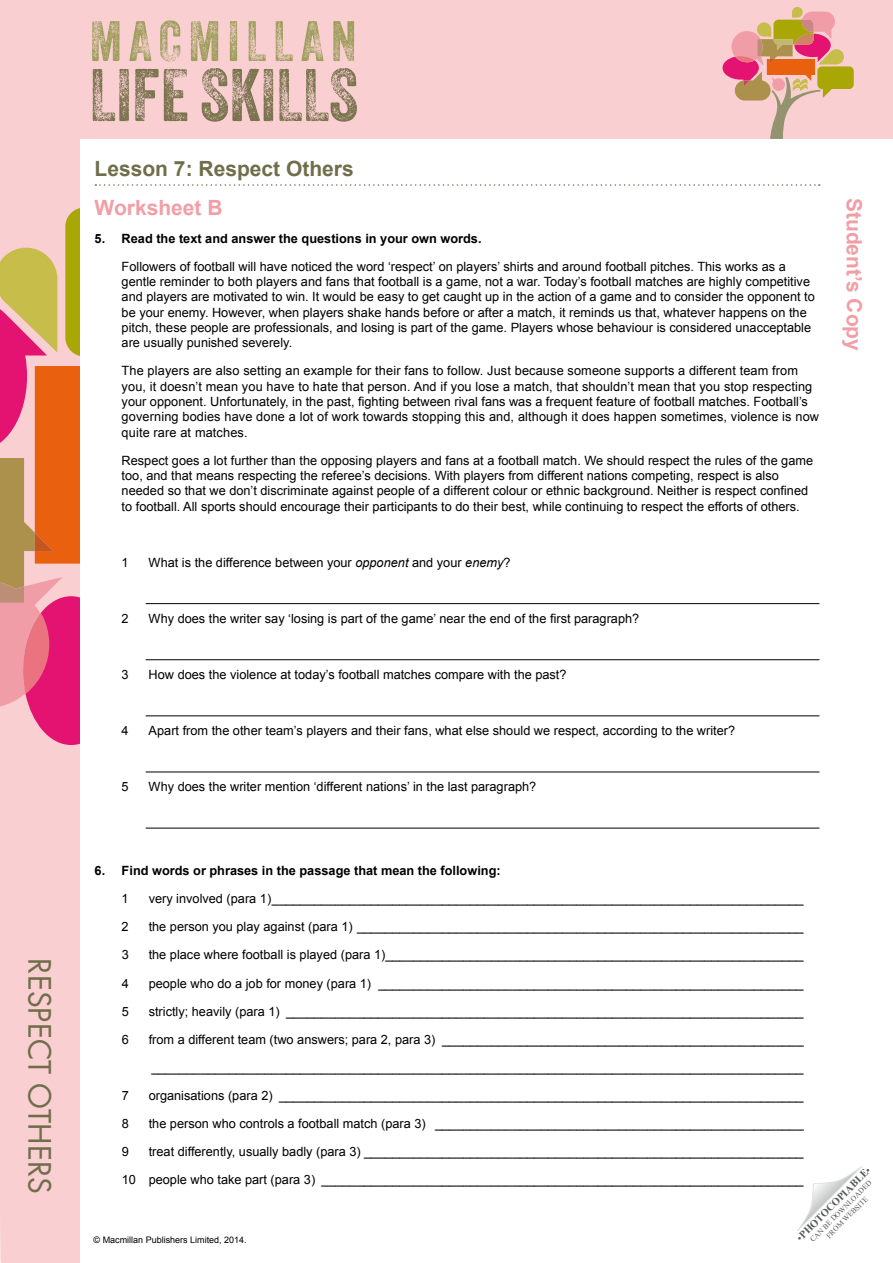
<style>
.page{position:relative;width:893px;height:1263px;background:#f9cfd2}
.page>*{position:absolute;margin:0;border:0;box-sizing:border-box;transform-origin:0 0}
.t1{font:72px "Veneer Three";color:#7a734d}
.t2{font:55.2px "Veneer Three";letter-spacing:.12em;color:#9e9e5c}
.t3{font:30px "Futura Std";color:#706e4a}
.t4{font:700 21px "Arial";color:#f29ea6}
.t5{font:700 21px "Arial";color:#706e4a}
.t6{font:12.75px/15.3px "Arial";color:#000}
.t7{font:700 12.75px "Arial";color:#000}
.t8{font:700 10.5px "Times New Roman";color:#595959}
.t9{font:9px "Arial";color:#000}
.t10{font:7.5px/9px "Times New Roman";color:#595959;text-align:center}
.s1{font-style:italic}
.s2{font-weight:400}
</style>
<div class="page">
<div style="left:81px;top:139px;width:811px;height:1124px;background:#fff"></div>
<svg style="left:797px;top:1166px;width:65px;height:65px"></svg>
<svg style="left:0;top:208px;width:205px;height:537px"></svg>
<svg style="left:723px;top:7px;width:131px;height:132px;background:#e3ad9a"></svg>
<hr style="left:146px;top:603px;width:673px;height:1px;background:#000">
<hr style="left:146px;top:659px;width:673px;height:1px;background:#000">
<hr style="left:146px;top:715px;width:673px;height:1px;background:#000">
<hr style="left:146px;top:772px;width:673px;height:1px;background:#000">
<hr style="left:146px;top:828px;width:673px;height:1px;background:#000">
<svg style="left:95px;top:184px;width:725px;height:2px"></svg>
<h3 class="t3" style="left:59px;top:958px;width:237px;rotate:90deg">respect others</h3>
<h2 class="t2" style="left:90px;top:8px;width:268px">MACMILLAN</h2>
<h1 class="t1" style="left:90px;top:51px;width:270px">LIFE SKILLS</h1>
<h3 class="t5" style="left:95px;top:155px;width:261px">Lesson 7: Respect Others</h3>
<h3 class="t4" style="left:95px;top:193px;width:129px">Worksheet B</h3>
<p class="t7" style="left:95px;top:230px;width:388px">5. Read the text and answer the questions in your own words.</p>
<p class="t6" style="left:122px;top:259px;width:695px">Followers of football will have noticed the word ‘respect’ on players’ shirts and around football pitches. This works as a gentle reminder to both players and fans that football is a game, not a war. Today’s football matches are highly competitive and players are motivated to win. It would be easy to get caught up in the action of a game and to consider the opponent to be your enemy. However, when players shake hands before or after a match, it reminds us that, whatever happens on the pitch, these people are professionals, and losing is part of the game. Players whose behaviour is considered unacceptable are usually punished severely.</p>
<p class="t6" style="left:122px;top:363px;width:699px">The players are also setting an example for their fans to follow. Just because someone supports a different team from you, it doesn’t mean you have to hate that person. And if you lose a match, that shouldn’t mean that you stop respecting your opponent. Unfortunately, in the past, fighting between rival fans was a frequent feature of football matches. Football’s governing bodies have done a lot of work towards stopping this and, although it does happen sometimes, violence is now quite rare at matches.</p>
<p class="t6" style="left:122px;top:453px;width:693px">Respect goes a lot further than the opposing players and fans at a football match. We should respect the rules of the game too, and that means respecting the referee’s decisions. With players from different nations competing, respect is also needed so that we don’t discriminate against people of a different colour or ethnic background. Neither is respect confined to football. All sports should encourage their participants to do their best, while continuing to respect the efforts of others.</p>
<p class="t6" style="left:122px;top:555px;width:9px">1</p>
<p class="t6" style="left:149px;top:555px;width:363px">What is the difference between your <span class="s1">opponent</span> and your <span class="s1">enemy</span>?</p>
<p class="t6" style="left:122px;top:611px;width:9px">2</p>
<p class="t6" style="left:149px;top:611px;width:492px">Why does the writer say ‘losing is part of the game’ near the end of the first paragraph?</p>
<p class="t6" style="left:122px;top:667px;width:9px">3</p>
<p class="t6" style="left:149px;top:667px;width:419px">How does the violence at today’s football matches compare with the past?</p>
<p class="t6" style="left:122px;top:723px;width:9px">4</p>
<p class="t6" style="left:149px;top:723px;width:588px">Apart from the other team’s players and their fans, what else should we respect, according to the writer?</p>
<p class="t6" style="left:122px;top:779px;width:9px">5</p>
<p class="t6" style="left:149px;top:779px;width:389px">Why does the writer mention ‘different nations’ in the last paragraph?</p>
<h3 class="t4" style="left:868px;top:198px;width:155px;rotate:90deg">Student’s Copy</h3>
<p class="t7" style="left:95px;top:862px;width:408px">6. Find words or phrases in the passage that mean the following:</p>
<p class="t6" style="left:122px;top:891px;width:9px">1</p>
<p class="t6" style="left:149px;top:891px;width:656px">very involved (para 1)___________________________________________________________________________</p>
<p class="t6" style="left:122px;top:919px;width:9px">2</p>
<p class="t6" style="left:149px;top:919px;width:656px">the person you play against (para 1) _______________________________________________________________</p>
<p class="t6" style="left:122px;top:947px;width:9px">3</p>
<p class="t6" style="left:149px;top:947px;width:656px">the place where football is played (para 1)___________________________________________________________</p>
<p class="t6" style="left:122px;top:975px;width:9px">4</p>
<p class="t6" style="left:149px;top:975px;width:656px">people who do a job for money (para 1) ____________________________________________________________</p>
<p class="t6" style="left:122px;top:1003px;width:9px">5</p>
<p class="t6" style="left:149px;top:1003px;width:656px">strictly; heavily (para 1) _________________________________________________________________________</p>
<p class="t6" style="left:122px;top:1032px;width:9px">6</p>
<p class="t6" style="left:149px;top:1025px;width:657px;line-height:28px">from a different team (two answers; para 2, para 3) ___________________________________________________ ____________________________________________________________________________________________</p>
<p class="t6" style="left:122px;top:1088px;width:9px">7</p>
<p class="t6" style="left:149px;top:1088px;width:656px">organisations (para 2) __________________________________________________________________________</p>
<p class="t6" style="left:122px;top:1116px;width:9px">8</p>
<p class="t6" style="left:149px;top:1116px;width:656px">the person who controls a football match (para 3) ____________________________________________________</p>
<p class="t6" style="left:122px;top:1144px;width:9px">9</p>
<p class="t6" style="left:149px;top:1144px;width:656px">treat differently, usually badly (para 3) ______________________________________________________________</p>
<p class="t6" style="left:122px;top:1172px;width:683px">10 people who take part (para 3) ____________________________________________________________________</p>
<p class="t8" style="left:793px;top:1234px;width:101px;rotate:-45deg"><span class="s2">•</span>PHOTOCOPIABLE<span class="s2">•</span></p>
<p class="t10" style="left:808px;top:1237px;width:85px;rotate:-45deg">CAN BE DOWNLOADED<br>FROM WEBSITE</p>
<p class="t9" style="left:94px;top:1234px;width:155px">© Macmillan Publishers Limited, 2014.</p>
</div>
